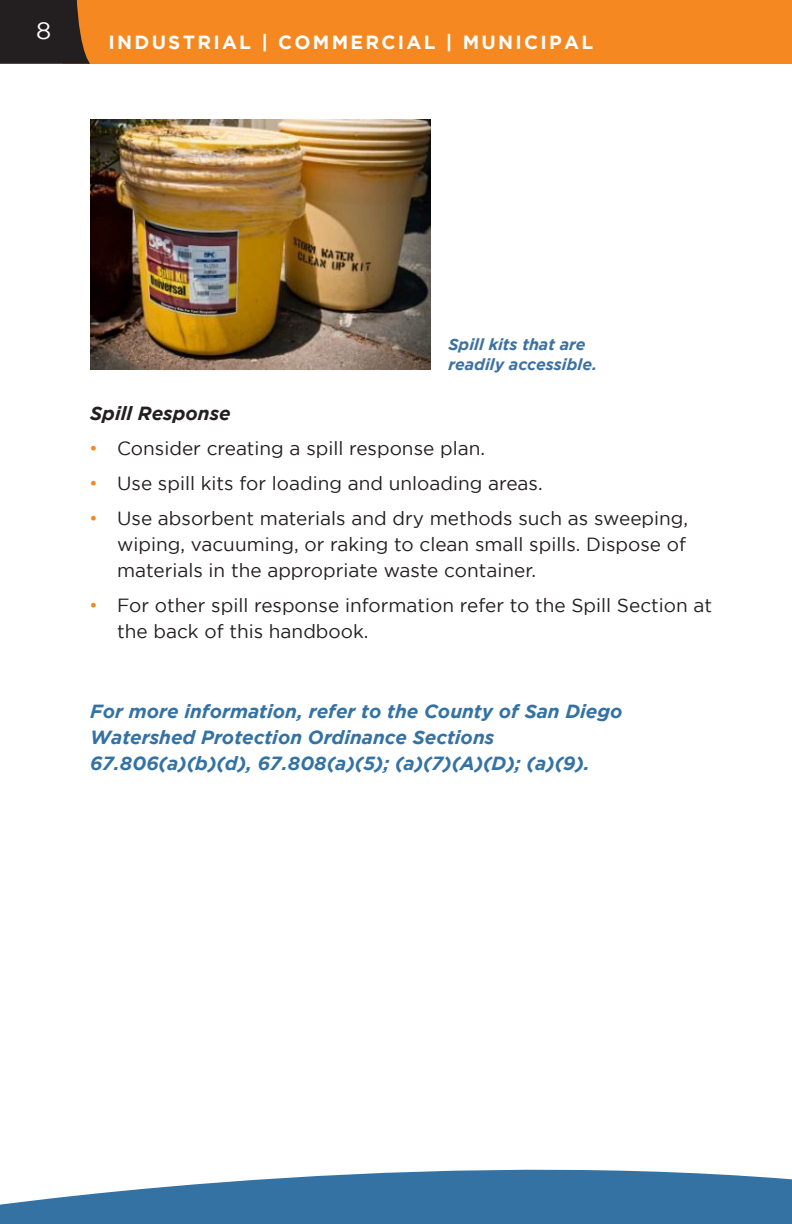
<style>
.page{position:relative;width:792px;height:1224px;background:#fff}
.page>*{position:absolute;margin:0;border:0;box-sizing:border-box;transform-origin:0 0}
.t1{font:24px "Gotham";color:#fff}
.t2{font:19px/26px "Gotham";color:#231f20;text-align:justify}
.Paragraph_Style_2{font:italic 700 19px/26px "Gotham";color:#3472a4}
.t3{font:700 19px "Gotham";letter-spacing:.12em;color:#fff}
.subhead_3{font:italic 700 19px "Gotham";color:#231f20}
.picture_desc{font:italic 700 16px/20px "Gotham";color:#3c71a2}
.s1{font-family:"Arial";color:#f58820}
</style>
<div class="page">
<div style="left:63px;top:0;width:729px;height:64px;background:#f58820"></div>
<svg style="left:0;top:0;width:90px;height:64px;background:#382920"></svg>
<svg style="left:0;top:1169px;width:792px;height:55px;fill:#3472a4"></svg>
<img style="left:90px;top:120px;width:340px;height:250px">
<p class="t1" style="left:36px;top:17px;width:17px">8</p>
<p class="t3" style="left:109px;top:31px;width:486px">INDUSTRIAL | COMMERCIAL | MUNICIPAL</p>
<p class="picture_desc" style="left:448px;top:334px;width:150px">Spill kits that are readily accessible.</p>
<p class="subhead_3" style="left:90px;top:402px;width:142px">Spill Response</p>
<p class="t2" style="left:90px;top:435px;width:396px"><span class="s1">•</span> Consider creating a spill response plan.</p>
<p class="t2" style="left:90px;top:470px;width:454px"><span class="s1">•</span> Use spill kits for loading and unloading areas.</p>
<p class="t2" style="left:117px;top:505px;width:573px;text-indent:-27px"><span class="s1">•</span> Use absorbent materials and dry methods such as sweeping, wiping, vacuuming, or raking to clean small spills. Dispose of materials in the appropriate waste container.</p>
<p class="t2" style="left:117px;top:592px;width:596px;text-indent:-27px"><span class="s1">•</span> For other spill response information refer to the Spill Section at the back of this handbook.</p>
<p class="Paragraph_Style_2" style="left:90px;top:698px;width:534px">For more information, refer to the County of San Diego<br>Watershed Protection Ordinance Sections<br>67.806(a)(b)(d), 67.808(a)(5); (a)(7)(A)(D); (a)(9).</p>
</div>
